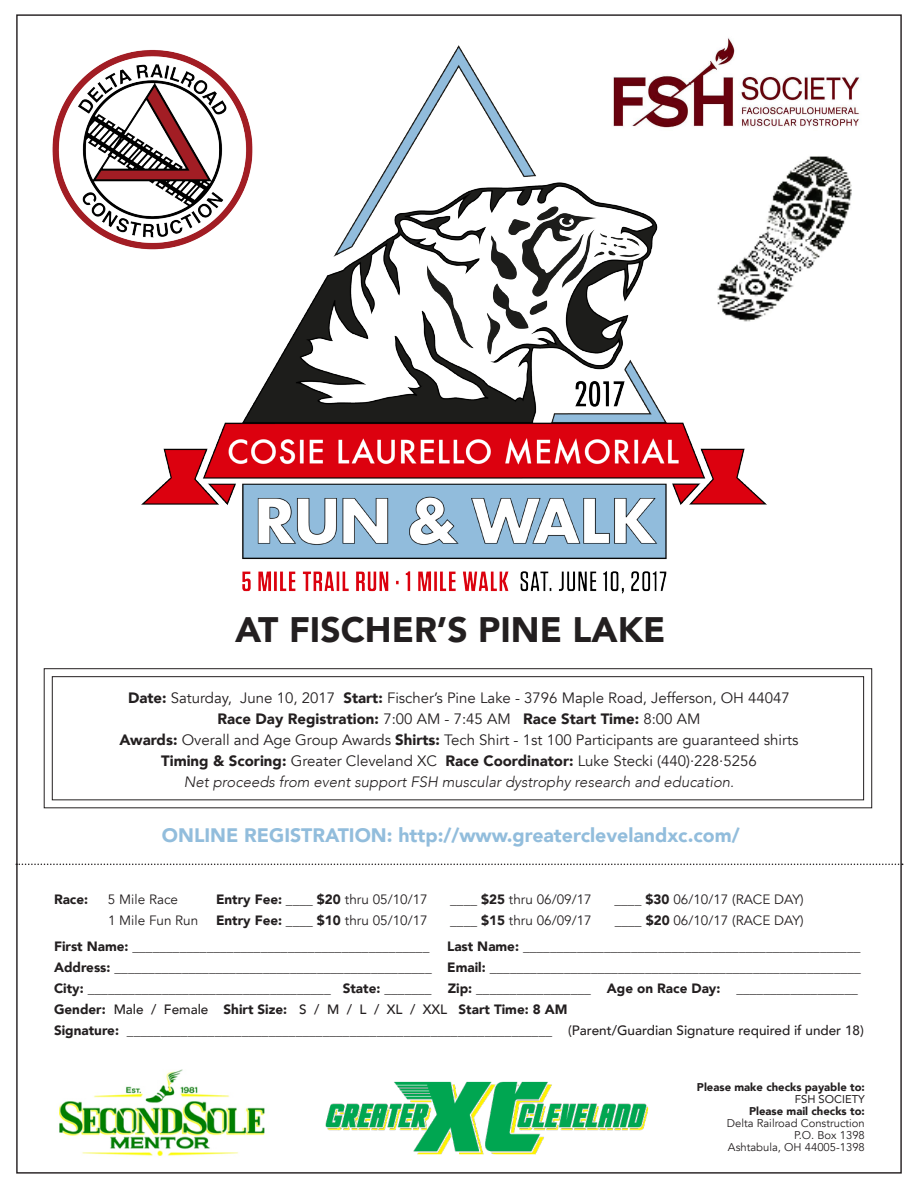
<style>
.page{position:relative;width:918px;height:1188px;background:#fff}
.page>*{position:absolute;margin:0;border:0;box-sizing:border-box;transform-origin:0 0}
.t1{font:900 35.4px "Avenir";color:#231f20}
.t2{font:900 19.5px "Avenir";color:#92bddc}
.t3{font:15px "Avenir";color:#231f20}
.t4{font:italic 300 15px "Avenir";color:#231f20}
.t5{font:900 15px "Avenir";color:#231f20}
.t6{font:900 13.5px "Avenir";color:#231f20}
.t7{font:13.5px "Avenir";color:#231f20}
.t8{font:11.25px "Avenir";color:#231f20}
.t9{font:900 11.25px "Avenir";color:#231f20}
.t10{font:11.25px "Avenir";color:#231f20}
.s1{font-weight:900}
.s2{font-weight:400}
.s3{font-weight:500}
</style>
<div class="page">
<img style="left:141px;top:38px;width:719px;height:556px">
<img style="left:59px;top:1069px;width:206px;height:87px">
<img style="left:326px;top:1081px;width:323px;height:74px">
<img style="left:713px;top:153px;width:147px;height:174px">
<div style="left:52px;top:676px;width:812px;height:124px;border:1px solid #231f20"></div>
<div style="left:44px;top:668px;width:828px;height:140px;border:1px solid #231f20"></div>
<svg style="left:16px;top:864px;width:887px;height:1px"></svg>
<img style="left:52px;top:41px;width:215px;height:217px">
<p class="t1" style="left:235px;top:600px;width:432px">AT FISCHER’S PINE LAKE</p>
<p class="t3" style="left:128px;top:689px;width:663px"><span class="s1">Date:</span> Saturday, June 10, 2017 <span class="s1">Start:</span> Fischer’s Pine Lake - 3796 Maple Road, Jefferson, OH 44047</p>
<p class="t5" style="left:218px;top:706px;width:484px">Race Day Registration: <span class="s2">7:00 AM - 7:45 AM</span> Race Start Time: <span class="s2">8:00 AM</span></p>
<p class="t3" style="left:119px;top:731px;width:681px"><span class="s1">Awards:</span> Overall and Age Group Awards <span class="s1">Shirts:</span> Tech Shirt - 1st 100 Participants are guaranteed shirts</p>
<p class="t3" style="left:161px;top:752px;width:597px"><span class="s1">Timing &amp; Scoring:</span> Greater Cleveland XC <span class="s1">Race Coordinator:</span> Luke Stecki (440)·228·5256</p>
<p class="t4" style="left:184px;top:773px;width:552px">Net proceeds from event support FSH muscular dystrophy research and education.</p>
<p class="t2" style="left:162px;top:819px;width:579px">ONLINE REGISTRATION: http://www.greaterclevelandxc.com/</p>
<p class="t6" style="left:54px;top:888px;width:36px">Race:</p>
<p class="t7" style="left:108px;top:892px;width:72px">5 Mile Race</p>
<p class="t6" style="left:216px;top:888px;width:213px">Entry Fee: ____ $20 <span class="s2">thru 05/10/17</span></p>
<p class="t7" style="left:450px;top:892px;width:143px"><span class="s3">____</span> <span class="s1">$25</span> thru 06/09/17</p>
<p class="t7" style="left:614px;top:892px;width:191px"><span class="s1">____ $30</span> 06/10/17 (RACE DAY)</p>
<p class="t7" style="left:108px;top:913px;width:92px">1 Mile Fun Run</p>
<p class="t6" style="left:216px;top:909px;width:213px">Entry Fee: ____ $10 <span class="s2">thru 05/10/17</span></p>
<p class="t7" style="left:450px;top:913px;width:143px"><span class="s1">____ $15</span> thru 06/09/17</p>
<p class="t7" style="left:615px;top:913px;width:191px"><span class="s1">____ $20</span> 06/10/17 (RACE DAY)</p>
<p class="t6" style="left:54px;top:935px;width:377px">First Name: ____________________________________________</p>
<p class="t6" style="left:447px;top:935px;width:415px">Last Name: __________________________________________________</p>
<p class="t6" style="left:54px;top:956px;width:809px">Address: _______________________________________________ Email: _______________________________________________________</p>
<p class="t6" style="left:54px;top:977px;width:805px">City: ____________________________________ State: _______ Zip: _________________ Age on Race Day: __________________</p>
<p class="t6" style="left:54px;top:998px;width:515px">Gender: <span class="s3">Male / Female</span> Shirt Size: <span class="s3">S / M / L / XL / XXL</span> Start Time: 8 AM</p>
<p class="t6" style="left:54px;top:1019px;width:811px">Signature: _______________________________________________________________ <span class="s3">(Parent/Guardian Signature required if under 18)</span></p>
<p class="t9" style="left:697px;top:1078px;width:169px">Please make checks payable to:</p>
<p class="t10" style="left:795px;top:1090px;width:72px">FSH SOCIETY</p>
<p class="t9" style="left:749px;top:1102px;width:117px">Please mail checks to:</p>
<p class="t8" style="left:727px;top:1117px;width:140px">Delta Railroad Construction</p>
<p class="t8" style="left:794px;top:1129px;width:72px">P.O. Box 1398</p>
<p class="t8" style="left:728px;top:1141px;width:138px">Ashtabula, OH 44005-1398</p>
</div>
